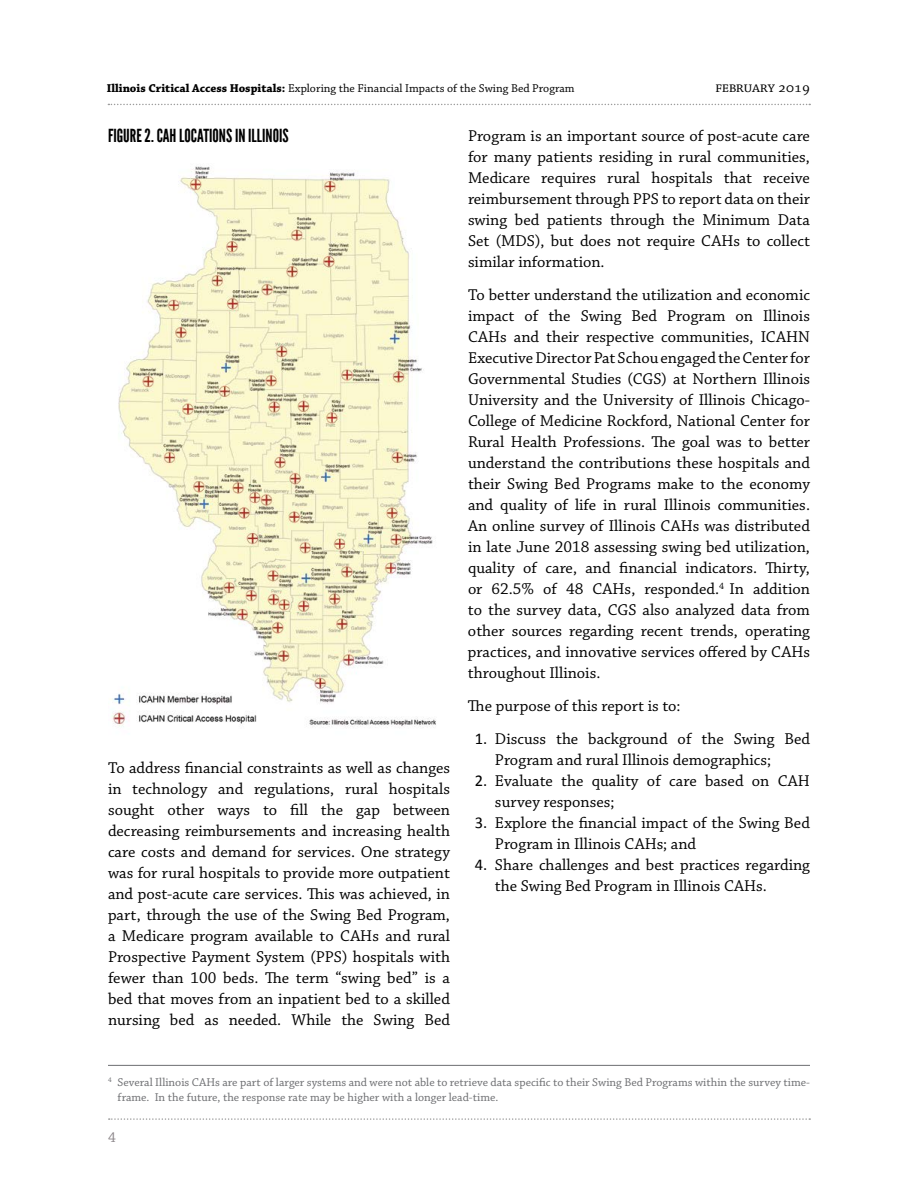
<style>
.page{position:relative;width:918px;height:1188px;background:#fff}
.page>*{position:absolute;margin:0;border:0;box-sizing:border-box;transform-origin:0 0}
.t1{font:18px "League Gothic Extended";color:#000}
.t2{font:16.5px/21px "Chaparral Pro";color:#000}
.t3{font:16.5px "Chaparral Pro Disp";color:#000}
.t4{font:15px "Chaparral Pro";color:#898387}
.t5{font:12px/15px "Chaparral Pro";color:#6d6e71}
.t6{font:12px "Chaparral Pro";color:#000}
.s1{font-weight:700}
.s2{font-family:"Calibri"}
</style>
<div class="page">
<svg style="left:109px;top:1118px;width:701px;height:2px"></svg>
<svg style="left:108px;top:104px;width:702px;height:1px"></svg>
<img style="left:110px;top:166px;width:326px;height:561px">
<hr style="left:108px;top:1065px;width:702px;height:1px;background:#6d6e71">
<p class="t6" style="left:107px;top:81px;width:469px"><span class="s1">Illinois Critical Access Hospitals:</span> Exploring the Financial Impacts of the Swing Bed Program</p>
<p class="t3" style="left:715px;top:78px;width:96px">FEBRUARY 2019</p>
<p class="t1" style="left:108px;top:125px;width:182px">FIGURE 2. CAH LOCATIONS IN ILLINOIS</p>
<p class="t2" style="left:468px;top:126px;width:344px;text-align:justify">Program is an important source of post-acute care for many patients residing in rural communities, Medicare requires rural hospitals that receive reimbursement through PPS to report data on their swing bed patients through the Minimum Data Set (MDS), but does not require CAHs to collect similar information.</p>
<p class="t2" style="left:468px;top:285px;width:344px;text-align:justify">To better understand the utilization and economic impact of the Swing Bed Program on Illinois CAHs and their respective communities, ICAHN Executive Director Pat Schou engaged the Center for Governmental Studies (CGS) at Northern Illinois University and the University of Illinois Chicago-College of Medicine Rockford, National Center for Rural Health Professions. The goal was to better understand the contributions these hospitals and their Swing Bed Programs make to the economy and quality of life in rural Illinois communities.<br>An online survey of Illinois CAHs was distributed in late June 2018 assessing swing bed utilization, quality of care, and financial indicators. Thirty, or 62.5% of 48 CAHs, responded.<sup>4</sup> In addition to the survey data, CGS also analyzed data from other sources regarding recent trends, operating practices, and innovative services offered by CAHs throughout Illinois.</p>
<p class="t2" style="left:468px;top:696px;width:214px">The purpose of this report is to:</p>
<p class="t2" style="left:495px;top:729px;width:317px;text-indent:-20px"><span class="s2">1.</span> Discuss the background of the Swing Bed<br>Program and rural Illinois demographics;</p>
<p class="t2" style="left:495px;top:771px;width:317px;text-indent:-20px"><span class="s2">2.</span> Evaluate the quality of care based on CAH survey responses;</p>
<p class="t2" style="left:495px;top:813px;width:316px;text-indent:-20px"><span class="s2">3.</span> Explore the financial impact of the Swing Bed<br>Program in Illinois CAHs; and</p>
<p class="t2" style="left:495px;top:855px;width:317px;text-indent:-20px"><span class="s2">4.</span> Share challenges and best practices regarding the Swing Bed Program in Illinois CAHs.</p>
<p class="t2" style="left:108px;top:758px;width:344px;text-align:justify">To address financial constraints as well as changes in technology and regulations, rural hospitals sought other ways to fill the gap between decreasing reimbursements and increasing health care costs and demand for services. One strategy was for rural hospitals to provide more outpatient and post-acute care services. This was achieved, in part, through the use of the Swing Bed Program, a Medicare program available to CAHs and rural Prospective Payment System (PPS) hospitals with fewer than 100 beds. The term “swing bed” is a bed that moves from an inpatient bed to a skilled nursing bed as needed. While the Swing Bed</p>
<p class="t5" style="left:118px;top:1075px;width:694px;text-indent:-10px"><sup>4</sup> Several Illinois CAHs are part of larger systems and were not able to retrieve data specific to their Swing Bed Programs within the survey time&shy;frame. In the future, the response rate may be higher with a longer lead-time.</p>
<p class="t4" style="left:108px;top:1129px;width:9px">4</p>
</div>
